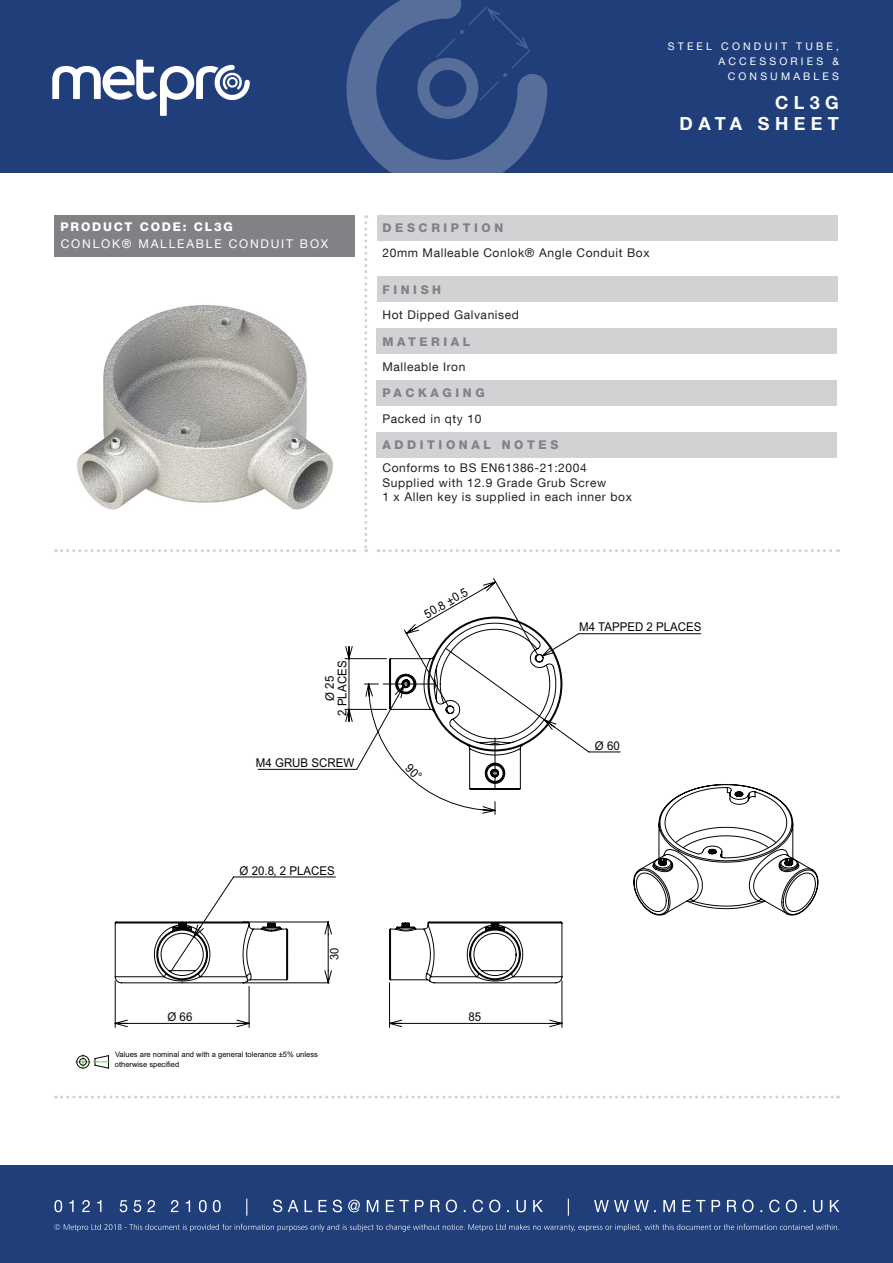
<style>
.page{position:relative;width:893px;height:1263px;background:#fff}
.page>*{position:absolute;margin:0;border:0;box-sizing:border-box;transform-origin:0 0}
.t1{font:700 18px "Helvetica Neue LT Com";letter-spacing:.3em;color:#fff}
.t2{font:12.15px/12.9px "Arial";color:#040503;text-align:center;scale:.95 1}
.t3{font:12px "Helvetica Neue LT Com";letter-spacing:.05em;color:#231f20}
.t4{font:800 12px "Helvetica Neue LT Com";letter-spacing:.3em;color:#808285}
.t5{font:12px "Helvetica Neue LT Com";letter-spacing:.15em;color:#fff}
.t6{font:800 12px "Helvetica Neue LT Com";letter-spacing:.15em;color:#fff}
.t7{font:11.7px "Arial";color:#040503;scale:.95 1}
.t8{font:10.5px "Helvetica Neue LT Com";letter-spacing:.3em;color:#fff}
.t9{font:7.65px/9.1px "Arial";color:#040503}
</style>
<div class="page">
<div style="left:0;top:1165px;width:893px;height:98px;background:#203e7a"></div>
<svg style="left:54px;top:1224px;width:785px;height:7px"></svg>
<svg style="left:54px;top:1199px;width:785px;height:17px"></svg>
<div style="left:0;top:0;width:893px;height:172px;background:#203e7a"></div>
<svg style="left:52px;top:60px;width:198px;height:56px"></svg>
<svg style="left:364px;top:215px;width:3px;height:337px"></svg>
<svg style="left:56px;top:549px;width:299px;height:3px"></svg>
<svg style="left:378px;top:549px;width:460px;height:3px"></svg>
<svg style="left:62px;top:1095px;width:776px;height:3px"></svg>
<svg style="left:346px;top:0;width:201px;height:173px"></svg>
<div style="left:376px;top:215px;width:461px;height:25px;background:#d1d2d4"></div>
<div style="left:55px;top:215px;width:300px;height:41px;background:#808285"></div>
<div style="left:376px;top:277px;width:461px;height:25px;background:#d1d2d4"></div>
<div style="left:376px;top:329px;width:461px;height:25px;background:#d1d2d4"></div>
<div style="left:376px;top:381px;width:461px;height:25px;background:#d1d2d4"></div>
<div style="left:376px;top:432px;width:461px;height:26px;background:#d1d2d4"></div>
<img style="left:77px;top:305px;width:256px;height:205px">
<svg style="left:75px;top:1054px;width:35px;height:15px"></svg>
<svg style="left:389px;top:922px;width:173px;height:106px"></svg>
<svg style="left:653px;top:869px;width:165px;height:46px"></svg>
<svg style="left:620px;top:633px;width:193px;height:281px"></svg>
<hr style="left:579px;top:633px;width:122px;height:1px;background:#040503">
<svg style="left:115px;top:877px;width:221px;height:151px"></svg>
<svg style="left:257px;top:578px;width:363px;height:237px"></svg>
<p class="t8" style="left:668px;top:40px;width:173px">STEEL CONDUIT TUBE,</p>
<p class="t8" style="left:718px;top:55px;width:122px">ACCESSORIES &amp;</p>
<p class="t8" style="left:728px;top:70px;width:113px">CONSUMABLES</p>
<p class="t1" style="left:680px;top:112px;width:161px">DATA SHEET</p>
<p class="t1" style="left:775px;top:91px;width:65px">CL3G</p>
<p class="t6" style="left:61px;top:220px;width:174px">PRODUCT CODE: CL3G</p>
<p class="t5" style="left:61px;top:236px;width:269px">CONLOK® MALLEABLE CONDUIT BOX</p>
<p class="t4" style="left:382px;top:221px;width:122px">DESCRIPTION</p>
<p class="t3" style="left:382px;top:245px;width:269px">20mm Malleable Conlok® Angle Conduit Box</p>
<p class="t4" style="left:382px;top:282px;width:60px">FINISH</p>
<p class="t3" style="left:382px;top:307px;width:138px">Hot Dipped Galvanised</p>
<p class="t4" style="left:382px;top:334px;width:89px">MATERIAL</p>
<p class="t3" style="left:382px;top:359px;width:84px">Malleable Iron</p>
<p class="t4" style="left:382px;top:386px;width:104px">PACKAGING</p>
<p class="t3" style="left:382px;top:411px;width:101px">Packed in qty 10</p>
<p class="t4" style="left:382px;top:438px;width:178px">ADDITIONAL NOTES</p>
<p class="t3" style="left:382px;top:460px;width:206px">Conforms to BS EN61386-21:2004</p>
<p class="t3" style="left:382px;top:475px;width:225px">Supplied with 12.9 Grade Grub Screw</p>
<p class="t3" style="left:382px;top:489px;width:251px">1 x Allen key is supplied in each inner box</p>
<p class="t2" style="left:323px;top:716px;width:59px;rotate:-90deg">Ø 25<br>2 PLACES</p>
<p class="t2" style="left:256px;top:756px;width:105px">M4 GRUB SCREW</p>
<p class="t2" style="left:422px;top:609px;width:52px;rotate:-30deg">50.8 ±0.5</p>
<p class="t2" style="left:579px;top:620px;width:130px">M4 TAPPED 2 PLACES</p>
<p class="t2" style="left:595px;top:739px;width:28px">Ø 60</p>
<p class="t2" style="left:240px;top:864px;width:102px">Ø 20.8, 2 PLACES</p>
<p class="t7" style="left:326px;top:960px;width:15px;rotate:-90deg">30</p>
<p class="t2" style="left:167px;top:1010px;width:28px">Ø 66</p>
<p class="t2" style="left:468px;top:1010px;width:15px">85</p>
<p class="t9" style="left:115px;top:1050px;width:205px">Values are nominal and with a general tolerance ±5% unless otherwise specified</p>
</div>
